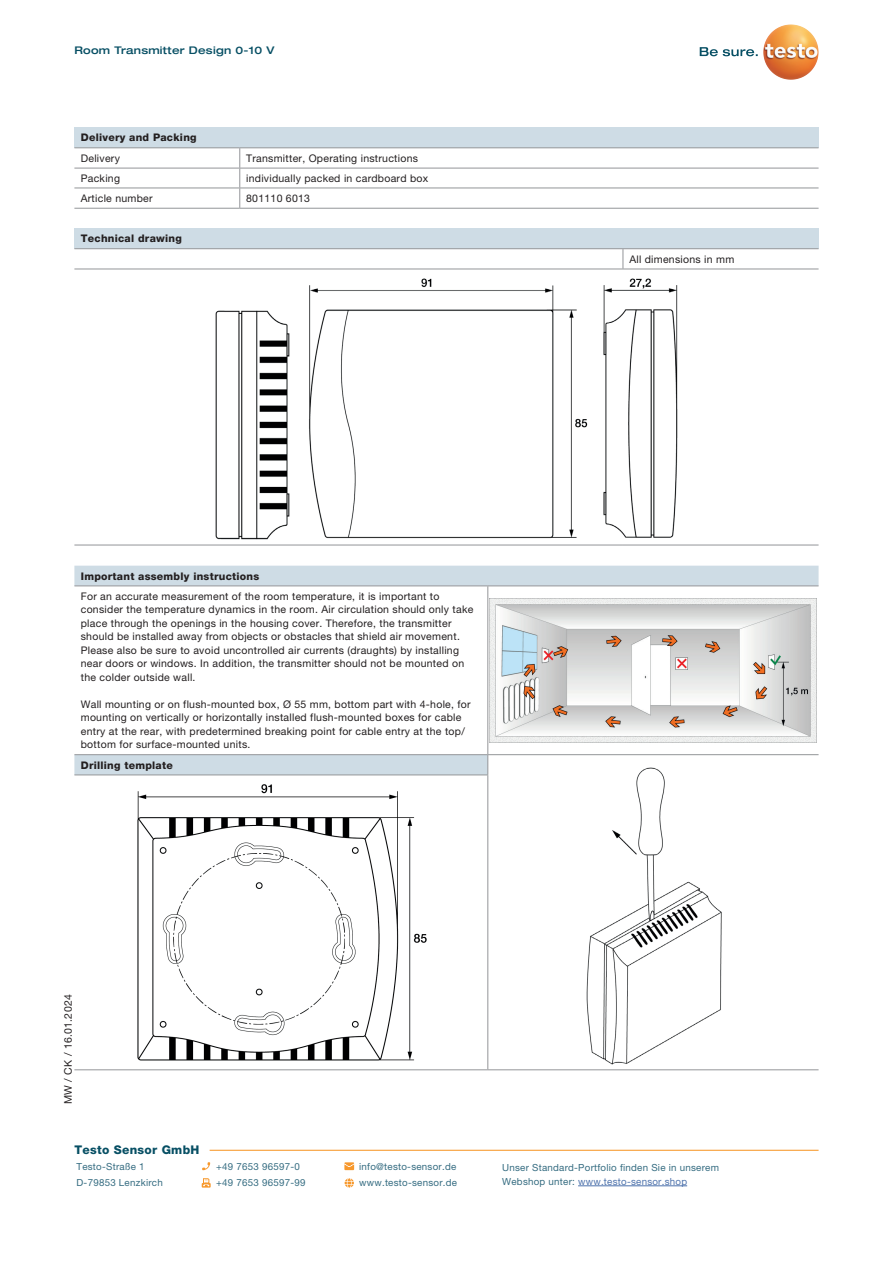
<style>
.page{position:relative;width:893px;height:1263px;background:#fff}
.page>*{position:absolute;margin:0;border:0;box-sizing:border-box;transform-origin:0 0}
.t1{font:800 12px "Helvetica Neue LTW1 G";letter-spacing:.025em;color:#074f64}
.t2{font:10.5px/13.5px "Helvetica Neue LTW1 G";letter-spacing:.025em;color:#231f20}
.t3{font:800 10.5px "Helvetica Neue LTW1 G";letter-spacing:.025em;color:#231f20}
.t4{font:500 expanded 10.5px "Helvetica Neue LT Com";letter-spacing:.025em;color:#074f64}
.t5{font:9.75px "Helvetica Neue LTW1 G";letter-spacing:.025em;color:#356c81}
.t6{font:9.75px "Helvetica Neue LTW1 G";letter-spacing:.025em;color:#4d72ac}
.s1{color:#356c81}
</style>
<div class="page">
<img style="left:778px;top:24px;width:13px;height:4px">
<svg style="left:700px;top:47px;width:58px;height:9px"></svg>
<svg style="left:202px;top:1162px;width:8px;height:8px"></svg>
<svg style="left:344px;top:1162px;width:10px;height:8px"></svg>
<hr style="left:578px;top:1185px;width:109px;height:1px;background:#4d72ac">
<svg style="left:202px;top:1178px;width:9px;height:9px"></svg>
<svg style="left:345px;top:1178px;width:9px;height:9px"></svg>
<hr style="left:210px;top:1150px;width:609px;height:1px;background:#f7931d">
<div style="left:74px;top:228px;width:745px;height:21px;background:#cedce5"></div>
<hr style="left:74px;top:269px;width:549px;height:1px;background:#939598">
<hr style="left:623px;top:269px;width:196px;height:1px;background:#939598">
<svg style="left:74px;top:249px;width:745px;height:20px"></svg>
<hr style="left:74px;top:248px;width:549px;height:1px;background:#939598">
<hr style="left:623px;top:248px;width:196px;height:1px;background:#939598">
<hr style="left:74px;top:545px;width:549px;height:1px;background:#939598">
<hr style="left:623px;top:545px;width:196px;height:1px;background:#939598">
<img style="left:215px;top:278px;width:463px;height:262px">
<div style="left:74px;top:566px;width:745px;height:19px;background:#cedce5"></div>
<svg style="left:74px;top:586px;width:745px;height:190px"></svg>
<div style="left:488px;top:755px;width:331px;height:315px;background:#fff"></div>
<hr style="left:74px;top:1069px;width:414px;height:1px;background:#939598">
<hr style="left:488px;top:1069px;width:331px;height:1px;background:#939598">
<hr style="left:487px;top:586px;width:1px;height:168px;background:#939598">
<hr style="left:74px;top:754px;width:414px;height:1px;background:#939598">
<hr style="left:74px;top:774px;width:414px;height:1px;background:#939598">
<hr style="left:488px;top:754px;width:331px;height:1px;background:#939598">
<svg style="left:487px;top:755px;width:1px;height:19px"></svg>
<hr style="left:487px;top:775px;width:1px;height:294px;background:#939598">
<hr style="left:74px;top:585px;width:414px;height:1px;background:#939598">
<hr style="left:488px;top:585px;width:331px;height:1px;background:#939598">
<img style="left:490px;top:598px;width:326px;height:144px">
<img style="left:586px;top:767px;width:136px;height:298px">
<img style="left:137px;top:784px;width:290px;height:277px">
<div style="left:74px;top:128px;width:745px;height:20px;background:#cedce5"></div>
<svg style="left:74px;top:148px;width:745px;height:60px"></svg>
<hr style="left:74px;top:147px;width:166px;height:1px;background:#939598">
<hr style="left:240px;top:147px;width:579px;height:1px;background:#939598">
<hr style="left:74px;top:168px;width:166px;height:1px;background:#939598">
<hr style="left:240px;top:168px;width:579px;height:1px;background:#939598">
<hr style="left:74px;top:188px;width:166px;height:1px;background:#939598">
<hr style="left:240px;top:188px;width:579px;height:1px;background:#939598">
<hr style="left:74px;top:208px;width:166px;height:1px;background:#939598">
<hr style="left:240px;top:208px;width:579px;height:1px;background:#939598">
<p class="t4" style="left:74px;top:44px;width:201px">Room Transmitter Design 0-10 V</p>
<p class="t3" style="left:81px;top:131px;width:117px">Delivery and Packing</p>
<p class="t2" style="left:81px;top:151px;width:41px">Delivery</p>
<p class="t2" style="left:246px;top:151px;width:173px">Transmitter, Operating instructions</p>
<p class="t2" style="left:81px;top:171px;width:41px">Packing</p>
<p class="t2" style="left:246px;top:171px;width:184px">individually packed in cardboard box</p>
<p class="t2" style="left:81px;top:191px;width:73px">Article number</p>
<p class="t2" style="left:246px;top:191px;width:65px">801110 6013</p>
<p class="t3" style="left:81px;top:232px;width:103px">Technical drawing</p>
<p class="t3" style="left:81px;top:569px;width:180px">Important assembly instructions</p>
<p class="t2" style="left:81px;top:589px;width:394px">For an accurate measurement of the room temperature, it is important to consider the temperature dynamics in the room. Air circulation should only take place through the openings in the housing cover. Therefore, the transmitter should be installed away from objects or obstacles that shield air movement.<br>Please also be sure to avoid uncontrolled air currents (draughts) by installing near doors or windows. In addition, the transmitter should not be mounted on the colder outside wall.</p>
<p class="t2" style="left:81px;top:697px;width:391px">Wall mounting or on flush-mounted box, Ø 55 mm, bottom part with 4-hole, for mounting on vertically or horizontally installed flush-mounted boxes for cable entry at the rear, with predetermined breaking point for cable entry at the top/ bottom for surface-mounted units.</p>
<p class="t3" style="left:81px;top:758px;width:94px">Drilling template</p>
<p class="t2" style="left:61px;top:1104px;width:111px;rotate:-90deg">MW / CK / 16.01.2024</p>
<p class="t1" style="left:74px;top:1143px;width:127px">Testo Sensor GmbH</p>
<p class="t2" style="left:629px;top:252px;width:106px">All dimensions in mm</p>
<p class="t5" style="left:77px;top:1160px;width:69px">Testo-Straße 1</p>
<p class="t5" style="left:216px;top:1160px;width:85px">+49 7653 96597-0</p>
<p class="t5" style="left:359px;top:1160px;width:99px">info@testo-sensor.de</p>
<p class="t5" style="left:502px;top:1162px;width:218px">Unser Standard-Portfolio finden Sie in unserem</p>
<p class="t5" style="left:77px;top:1177px;width:88px">D-79853 Lenzkirch</p>
<p class="t5" style="left:216px;top:1177px;width:91px">+49 7653 96597-99</p>
<p class="t5" style="left:359px;top:1177px;width:99px">www.testo-sensor.de</p>
<p class="t6" style="left:502px;top:1175px;width:186px"><span class="s1">Webshop unter:</span> www.testo-sensor.shop</p>
</div>
